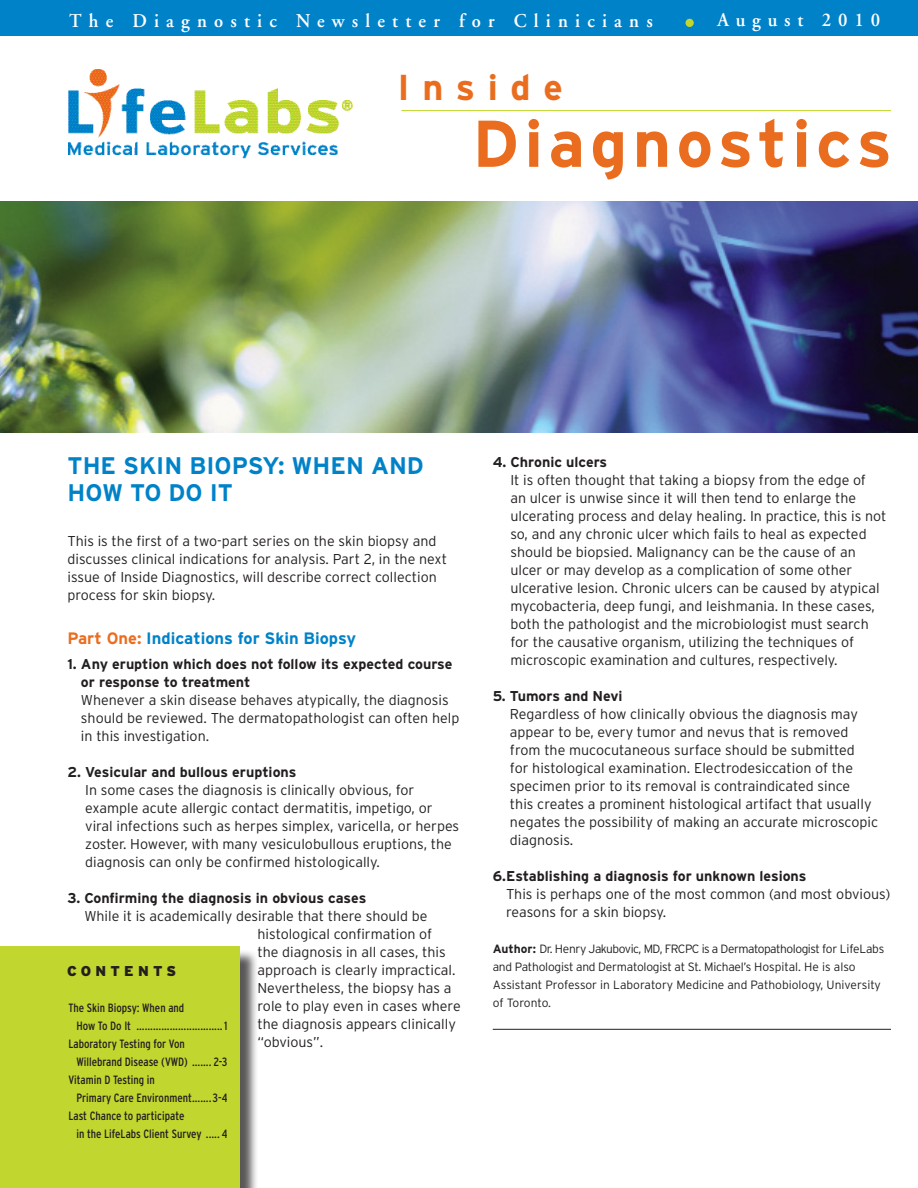
<style>
.page{position:relative;width:918px;height:1188px;background:#fff}
.page>*{position:absolute;margin:0;border:0;box-sizing:border-box;transform-origin:0 0}
.t1{font:700 66px "Interstate";letter-spacing:.08em;color:#ea6d1f}
.t2{font:700 36px "Interstate";letter-spacing:.35em;color:#ea6d1f}
.Heading{font:700 24px/27px "Interstate";color:#0082c8}
.t3{font:600 19.5px "Adobe Garamond";letter-spacing:.39em;color:#fff;scale:.95 1}
.t4{font:600 19.5px "Adobe Garamond";letter-spacing:.37em;color:#fff;scale:.95 1}
.sub_head{font:700 16.5px "Interstate";color:#0082c8}
.body_bold{font:300 14.25px/18px "Interstate";color:#231f20}
.body{font:300 14.25px/18px "Interstate";color:#231f20}
.body_bold-2{font:700 14.25px "Interstate";color:#231f20}
.body-2{font:900 14.25px "Interstate";letter-spacing:.3em;color:#231f20}
.body-3{font:condensed 12px/18px "Interstate";color:#231f20}
.body-4{font:300 12px/18px "Interstate";letter-spacing:-.02em;color:#231f20}
.s1{color:#ea6d1f}
.s2{font-weight:700}
</style>
<div class="page">
<div style="left:0;top:0;width:918px;height:36px;background:#0082c8"></div>
<div style="left:686px;top:19px;width:8px;height:8px;background:#c1d72f;border-radius:50%"></div>
<img style="left:0;top:202px;width:918px;height:230px">
<img style="left:68px;top:70px;width:284px;height:89px">
<hr style="left:401px;top:110px;width:490px;height:1px;background:#c1d72f">
<hr style="left:493px;top:1029px;width:398px;height:1px;background:#231f20">
<div style="left:0;top:949px;width:258px;height:239px;background:#231f20;opacity:.75"></div>
<div style="left:0;top:947px;width:239px;height:241px;background:#c1d72f"></div>
<p class="t3" style="left:69px;top:10px;width:616px">The Diagnostic Newsletter for Clinicians</p>
<p class="t4" style="left:718px;top:10px;width:173px">August 2010</p>
<p class="t2" style="left:397px;top:67px;width:167px">Inside</p>
<p class="t1" style="left:472px;top:107px;width:421px">Diagnostics</p>
<p class="Heading" style="left:68px;top:452px;width:358px">THE SKIN BIOPSY: WHEN AND<br>HOW TO DO IT</p>
<p class="body" style="left:68px;top:532px;width:381px">This is the first of a two-part series on the skin biopsy and discusses clinical indications for analysis. Part 2, in the next issue of Inside Diagnostics, will describe correct collection process for skin biopsy.</p>
<p class="sub_head" style="left:68px;top:629px;width:290px"><span class="s1">Part One:</span> Indications for Skin Biopsy</p>
<p class="body_bold" style="left:81px;top:655px;width:380px;text-indent:-13px"><span class="s2">1. Any eruption which does not follow its expected course or response to treatment<br></span>Whenever a skin disease behaves atypically, the diagnosis should be reviewed. The dermatopathologist can often help in this investigation.</p>
<p class="body_bold" style="left:85px;top:763px;width:376px;text-indent:-18px"><span class="s2">2. Vesicular and bullous eruptions<br></span>In some cases the diagnosis is clinically obvious, for example acute allergic contact dermatitis, impetigo, or viral infections such as herpes simplex, varicella, or herpes zoster. However, with many vesiculobullous eruptions, the diagnosis can only be confirmed histologically.</p>
<p class="body_bold-2" style="left:68px;top:891px;width:300px">3. Confirming the diagnosis in obvious cases</p>
<p class="body_bold" style="left:84px;top:907px;width:345px">While it is academically desirable that there should be</p>
<p class="body_bold" style="left:258px;top:925px;width:176px">histological confirmation of</p>
<p class="body_bold" style="left:258px;top:943px;width:190px">the diagnosis in all cases, this</p>
<p class="body_bold" style="left:258px;top:961px;width:200px">approach is clearly impractical.</p>
<p class="body_bold" style="left:258px;top:979px;width:195px">Nevertheless, the biopsy has a</p>
<p class="body_bold" style="left:258px;top:997px;width:205px">role to play even in cases where</p>
<p class="body_bold" style="left:258px;top:1015px;width:200px">the diagnosis appears clinically</p>
<p class="body_bold" style="left:258px;top:1033px;width:67px">“obvious”.</p>
<p class="body-2" style="left:67px;top:963px;width:111px">CONTENTS</p>
<p class="body-3" style="left:76px;top:999px;width:153px;text-indent:-8px">The Skin Biopsy: When and<br>How To Do It ...............................1</p>
<p class="body-3" style="left:76px;top:1035px;width:153px;text-indent:-8px">Laboratory Testing for Von<br>Willebrand Disease (VWD) ....... 2-3</p>
<p class="body-3" style="left:76px;top:1071px;width:153px;text-indent:-8px">Vitamin D Testing in<br>Primary Care Environment.......3-4</p>
<p class="body-3" style="left:76px;top:1107px;width:153px;text-indent:-8px">Last Chance to participate<br>in the LifeLabs Client Survey ..... 4</p>
<p class="body_bold" style="left:510px;top:452px;width:378px;text-indent:-18px"><span class="s2">4. Chronic ulcers<br></span>It is often thought that taking a biopsy from the edge of<br>an ulcer is unwise since it will then tend to enlarge the ulcerating process and delay healing. In practice, this is not so, and any chronic ulcer which fails to heal as expected should be biopsied. Malignancy can be the cause of an ulcer or may develop as a complication of some other ulcerative lesion. Chronic ulcers can be caused by atypical mycobacteria, deep fungi, and leishmania. In these cases, both the pathologist and the microbiologist must search for the causative organism, utilizing the techniques of microscopic examination and cultures, respectively.</p>
<p class="body_bold" style="left:510px;top:686px;width:370px;text-indent:-17px"><span class="s2">5. Tumors and Nevi<br></span>Regardless of how clinically obvious the diagnosis may appear to be, every tumor and nevus that is removed from the mucocutaneous surface should be submitted<br>for histological examination. Electrodesiccation of the specimen prior to its removal is contraindicated since<br>this creates a prominent histological artifact that usually negates the possibility of making an accurate microscopic diagnosis.</p>
<p class="body_bold" style="left:506px;top:866px;width:386px;text-indent:-13px"><span class="s2">6.Establishing a diagnosis for unknown lesions<br></span>This is perhaps one of the most common (and most obvious) reasons for a skin biopsy.</p>
<p class="body-4" style="left:493px;top:939px;width:393px"><span class="s2">Author:</span> Dr. Henry Jakubovic, MD, FRCPC is a Dermatopathologist for LifeLabs and Pathologist and Dermatologist at St. Michael’s Hospital. He is also Assistant Professor in Laboratory Medicine and Pathobiology, University of Toronto.</p>
</div>
